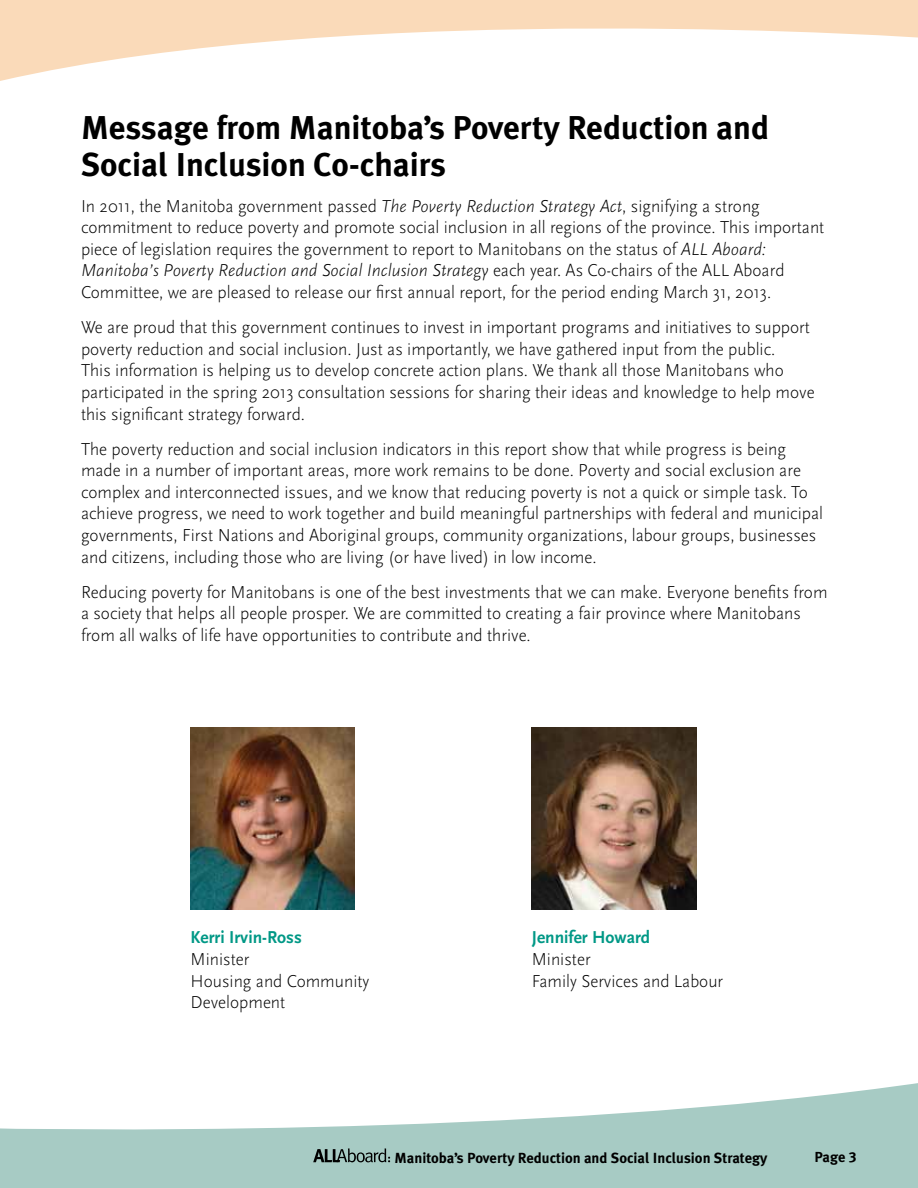
<style>
.page{position:relative;width:918px;height:1188px;background:#fff}
.page>*{position:absolute;margin:0;border:0;box-sizing:border-box;transform-origin:0 0}
.t1{font:700 33px/37.5px "Meta Plus";color:#000}
.t2{font:300 18px/21.6px "Scala Sans";color:#000}
.t3{font:700 18px "Scala Sans";color:#009886}
.t4{font:700 14.7px "Meta Plus";color:#000}
.t5{font:700 14.55px "Meta Plus";color:#000}
.s1{font-style:italic}
.s2{font-family:"Meta Plus Bold Caps";font-weight:400}
</style>
<div class="page">
<svg style="left:0;top:1083px;width:918px;height:105px;fill:#a7cbc4"></svg>
<svg style="left:0;top:0;width:918px;height:81px"></svg>
<svg style="left:313px;top:1148px;width:77px;height:15px"></svg>
<img style="left:191px;top:727px;width:164px;height:183px">
<img style="left:532px;top:727px;width:164px;height:183px">
<h1 class="t1" style="left:81px;top:109px;width:690px">Message from Manitoba’s Poverty Reduction and<br>Social Inclusion Co-chairs</h1>
<p class="t2" style="left:81px;top:195px;width:745px">In 2011, the Manitoba government passed <span class="s1">The Poverty Reduction Strategy Act</span>, signifying a strong commitment to reduce poverty and promote social inclusion in all regions of the province. This important piece of legislation requires the government to report to Manitobans on the status of <span class="s1">ALL Aboard:<br>Manitoba’s Poverty Reduction and Social Inclusion Strategy</span> each year. As Co-chairs of the ALL Aboard Committee, we are pleased to release our first annual report, for the period ending March 31, 2013.</p>
<p class="t2" style="left:81px;top:317px;width:735px">We are proud that this government continues to invest in important programs and initiatives to support poverty reduction and social inclusion. Just as importantly, we have gathered input from the public.<br>This information is helping us to develop concrete action plans. We thank all those Manitobans who participated in the spring 2013 consultation sessions for sharing their ideas and knowledge to help move this significant strategy forward.</p>
<p class="t2" style="left:81px;top:438px;width:744px">The poverty reduction and social inclusion indicators in this report show that while progress is being made in a number of important areas, more work remains to be done. Poverty and social exclusion are complex and interconnected issues, and we know that reducing poverty is not a quick or simple task. To achieve progress, we need to work together and build meaningful partnerships with federal and municipal governments, First Nations and Aboriginal groups, community organizations, labour groups, businesses and citizens, including those who are living (or have lived) in low income.</p>
<p class="t2" style="left:81px;top:581px;width:748px">Reducing poverty for Manitobans is one of the best investments that we can make. Everyone benefits from a society that helps all people prosper. We are committed to creating a fair province where Manitobans from all walks of life have opportunities to contribute and thrive.</p>
<p class="t3" style="left:191px;top:928px;width:113px">Kerri Irvin-Ross</p>
<p class="t2" style="left:191px;top:949px;width:180px">Minister<br>Housing and Community<br>Development</p>
<p class="t3" style="left:532px;top:928px;width:120px">Jennifer Howard</p>
<p class="t2" style="left:532px;top:949px;width:193px">Minister<br>Family Services and Labour</p>
<p class="t4" style="left:394px;top:1149px;width:375px">Manitoba’s Poverty Reduction and Social Inclusion Strategy</p>
<p class="t5" style="left:814px;top:1149px;width:44px">Page <span class="s2">3</span></p>
</div>
